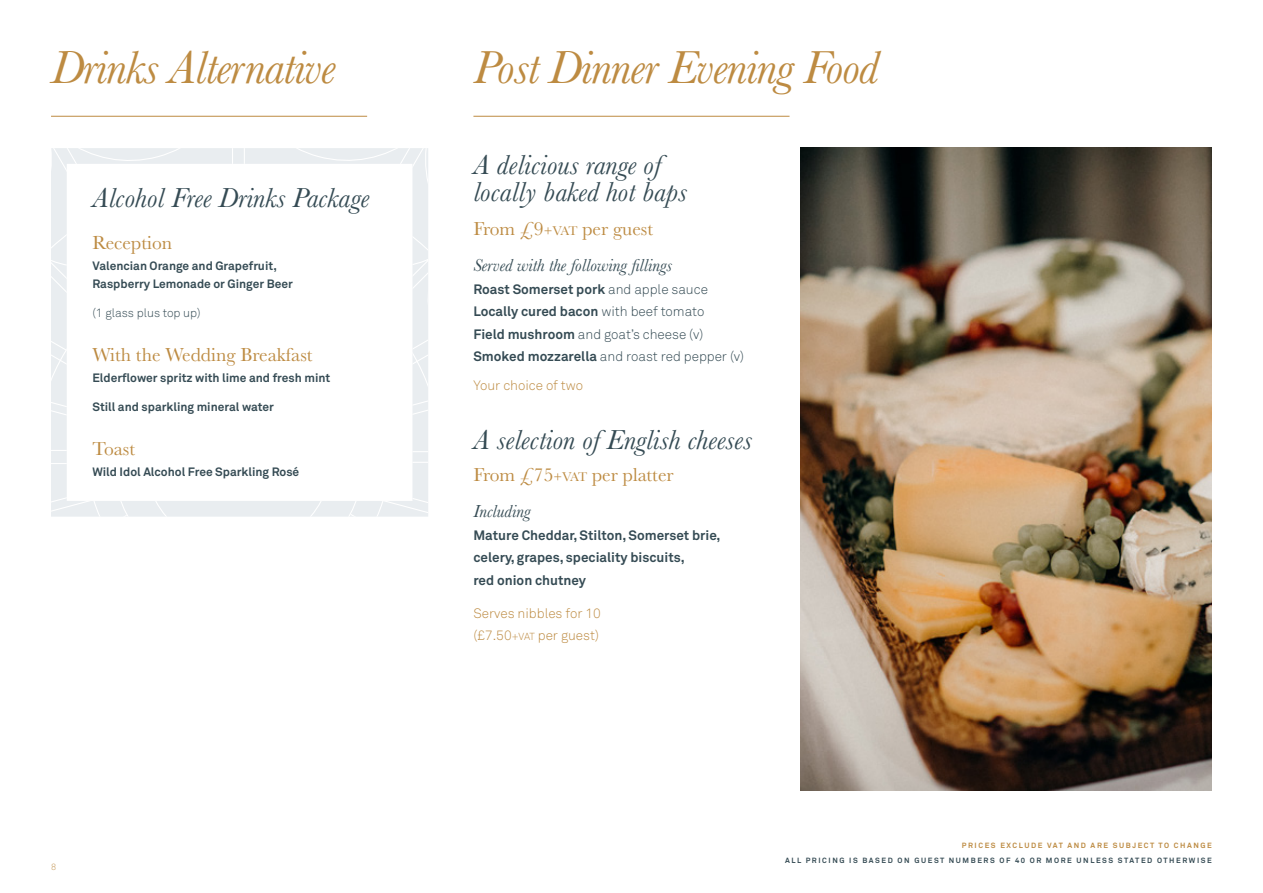
<style>
.page{position:relative;width:1263px;height:893px;background:#fff}
.page>*{position:absolute;margin:0;border:0;box-sizing:border-box;transform-origin:0 0}
.t1{font:italic 48px "Baskerville";letter-spacing:-.02em;color:#bd8b42}
.t2{font:italic 28.5px/27px "Baskerville";color:#354b54}
.t3{font:19.5px "Baskerville";color:#bd8b42}
.t4{font:italic 18px "Baskerville";color:#354b54}
.t5{font:300 13.5px/22.5px "Akkurat Std";color:#354b54}
.t6{font:700 13.5px/22.5px "Akkurat Std";color:#354b54}
.t7{font:300 13.5px/22.5px "Akkurat Std";color:#bd8b42}
.t8{font:700 12px/18px "Akkurat Std";color:#354b54}
.t9{font:300 12px "Akkurat Std";color:#354b54}
.t10{font:300 9px "Akkurat Std";color:#c39654}
.t11{font:700 7.5px "Akkurat Std";letter-spacing:.21em;color:#354b54}
.t12{font:700 7.5px "Akkurat Std";letter-spacing:.21em;color:#bd8b42}
.s1{font-size:13.2px}
.s2{font-weight:700}
.s3{font-size:10.2px}
</style>
<div class="page">
<hr style="left:51px;top:116px;width:316px;height:1px;background:#bd8b42">
<hr style="left:473px;top:116px;width:316px;height:1px;background:#bd8b42">
<img style="left:800px;top:148px;width:412px;height:643px">
<svg style="left:51px;top:148px;width:377px;height:28px;fill:#ebeff1"></svg>
<svg style="left:51px;top:186px;width:377px;height:331px"></svg>
<svg style="left:51px;top:263px;width:282px;height:254px"></svg>
<h1 class="t1" style="left:51px;top:35px;width:286px">Drinks Alternative</h1>
<h1 class="t1" style="left:473px;top:35px;width:407px">Post Dinner Evening Food</h1>
<h2 class="t2" style="left:92px;top:184px;width:279px">Alcohol Free Drinks Package</h2>
<h3 class="t3" style="left:92px;top:231px;width:81px">Reception</h3>
<p class="t8" style="left:92px;top:257px;width:202px">Valencian Orange and Grapefruit,<br>Raspberry Lemonade or Ginger Beer</p>
<p class="t9" style="left:92px;top:305px;width:110px">(1 glass plus top up)</p>
<h3 class="t3" style="left:92px;top:342px;width:222px">With the Wedding Breakfast</h3>
<p class="t8" style="left:92px;top:369px;width:239px">Elderflower spritz with lime and fresh mint</p>
<p class="t8" style="left:92px;top:397px;width:183px">Still and sparkling mineral water</p>
<h3 class="t3" style="left:92px;top:436px;width:44px">Toast</h3>
<p class="t8" style="left:92px;top:462px;width:208px">Wild Idol Alcohol Free Sparkling Rosé</p>
<p class="t10" style="left:51px;top:862px;width:7px">8</p>
<h2 class="t2" style="left:473px;top:151px;width:215px">A delicious range of locally baked hot baps</h2>
<h3 class="t3" style="left:473px;top:216px;width:181px">From £9<span class="s1">+VAT</span> per guest</h3>
<h3 class="t4" style="left:473px;top:253px;width:200px">Served with the following fillings</h3>
<p class="t5" style="left:473px;top:278px;width:272px"><span class="s2">Roast Somerset pork</span> and apple sauce <span class="s2">Locally cured bacon</span> with beef tomato<br><span class="s2">Field mushroom</span> and goat’s cheese (v)<br><span class="s2">Smoked mozzarella</span> and roast red pepper (v)</p>
<p class="t7" style="left:473px;top:374px;width:111px">Your choice of two</p>
<h2 class="t2" style="left:473px;top:426px;width:280px">A selection of English cheeses</h2>
<h3 class="t3" style="left:473px;top:463px;width:202px">From £75<span class="s1">+VAT</span> per platter</h3>
<h3 class="t4" style="left:473px;top:499px;width:59px">Including</h3>
<p class="t6" style="left:473px;top:523px;width:249px">Mature Cheddar, Stilton, Somerset brie, celery, grapes, speciality biscuits,<br>red onion chutney</p>
<p class="t7" style="left:473px;top:602px;width:129px">Serves nibbles for 10 (£7.50<span class="s3">+VAT</span> per guest)</p>
<p class="t12" style="left:962px;top:841px;width:252px">PRICES EXCLUDE VAT AND ARE SUBJECT TO CHANGE</p>
<p class="t11" style="left:785px;top:856px;width:428px">ALL PRICING IS BASED ON GUEST NUMBERS OF 40 OR MORE UNLESS STATED OTHERWISE</p>
</div>
